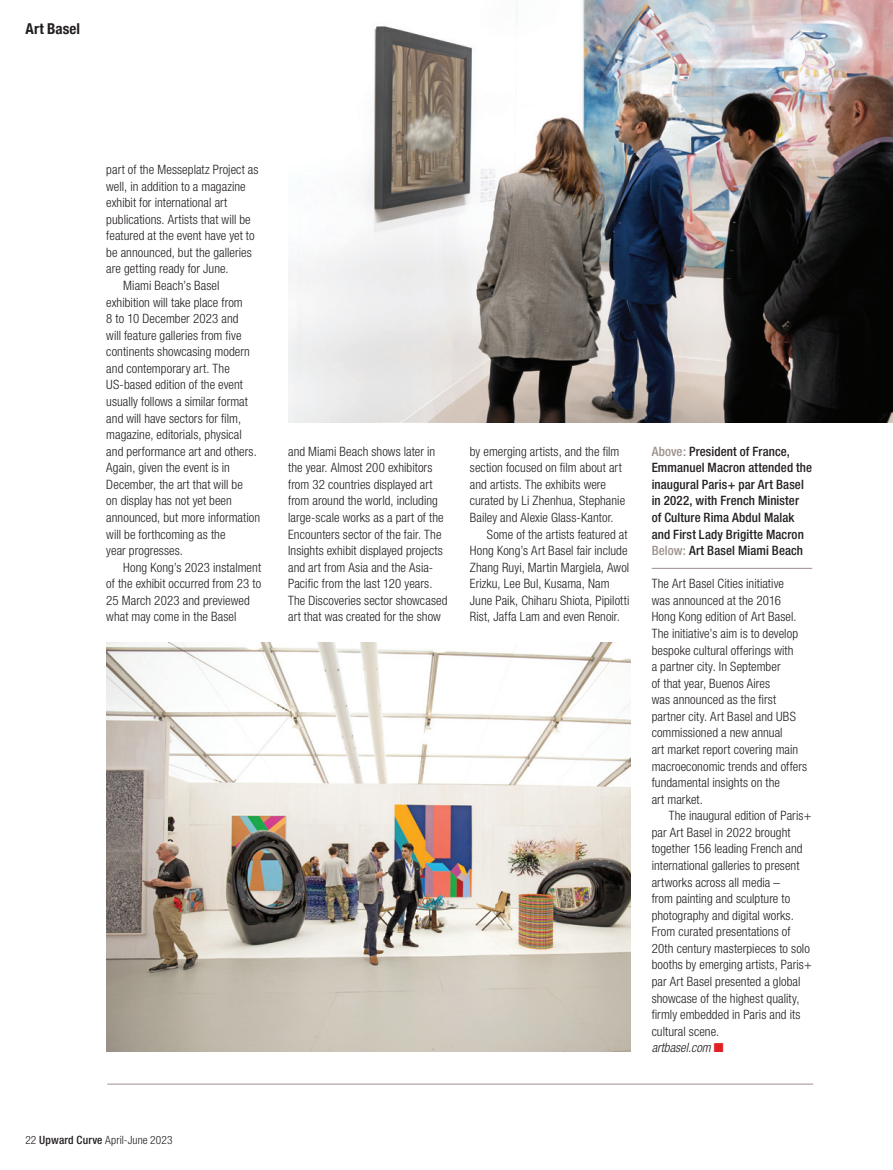
<style>
.page{position:relative;width:893px;height:1170px;background:#fff}
.page>*{position:absolute;margin:0;border:0;box-sizing:border-box;transform-origin:0 0}
.t1{font:700 condensed 15px "Helvetica Neue";letter-spacing:.005em;color:#231f20}
.t2{font:300 condensed 12.9px/16.5px "Helvetica Neue";letter-spacing:.005em;color:#231f20}
.t3{font:500 condensed 12.9px/16.5px "Helvetica Neue";letter-spacing:.01em;color:#231f20}
.t4{font:300 condensed 11.4px "Helvetica Neue";letter-spacing:.01em;color:#231f20}
.s1{color:#9d908c}
.s2{font-style:italic}
.s3{color:#e41e25}
.s4{font-weight:500}
</style>
<div class="page">
<hr style="left:652px;top:568px;width:160px;height:1px;background:#9d908c">
<hr style="left:107px;top:1083px;width:706px;height:1px;background:#9d908c">
<img style="left:288px;top:0;width:605px;height:422px">
<img style="left:107px;top:642px;width:524px;height:409px">
<p class="t1" style="left:26px;top:16px;width:56px">Art Basel</p>
<p class="t2" style="left:106px;top:161px;width:154px">part of the Messeplatz Project as</p>
<p class="t2" style="left:106px;top:178px;width:141px">well, in addition to a magazine</p>
<p class="t2" style="left:106px;top:194px;width:123px">exhibit for international art</p>
<p class="t2" style="left:106px;top:211px;width:146px">publications. Artists that will be</p>
<p class="t2" style="left:106px;top:227px;width:150px">featured at the event have yet to</p>
<p class="t2" style="left:106px;top:244px;width:147px">be announced, but the galleries</p>
<p class="t2" style="left:106px;top:260px;width:124px">are getting ready for June.</p>
<p class="t2" style="left:123px;top:277px;width:98px">Miami Beach’s Basel</p>
<p class="t2" style="left:106px;top:293px;width:138px">exhibition will take place from</p>
<p class="t2" style="left:106px;top:310px;width:134px">8 to 10 December 2023 and</p>
<p class="t2" style="left:106px;top:327px;width:137px">will feature galleries from five</p>
<p class="t2" style="left:106px;top:343px;width:145px">continents showcasing modern</p>
<p class="t2" style="left:106px;top:360px;width:125px">and contemporary art. The</p>
<p class="t2" style="left:106px;top:376px;width:138px">US-based edition of the event</p>
<p class="t2" style="left:106px;top:393px;width:143px">usually follows a similar format</p>
<p class="t2" style="left:106px;top:409px;width:136px">and will have sectors for film,</p>
<p class="t2" style="left:106px;top:426px;width:137px">magazine, editorials, physical</p>
<p class="t2" style="left:106px;top:443px;width:152px">and performance art and others.</p>
<p class="t2" style="left:106px;top:459px;width:125px">Again, given the event is in</p>
<p class="t2" style="left:106px;top:476px;width:138px">December, the art that will be</p>
<p class="t2" style="left:106px;top:492px;width:127px">on display has not yet been</p>
<p class="t2" style="left:106px;top:509px;width:155px">announced, but more information</p>
<p class="t2" style="left:106px;top:525px;width:121px">will be forthcoming as the</p>
<p class="t2" style="left:106px;top:542px;width:78px">year progresses.</p>
<p class="t2" style="left:123px;top:558px;width:139px">Hong Kong’s 2023 instalment</p>
<p class="t2" style="left:106px;top:575px;width:156px">of the exhibit occurred from 23 to</p>
<p class="t2" style="left:106px;top:592px;width:145px">25 March 2023 and previewed</p>
<p class="t2" style="left:106px;top:608px;width:132px">what may come in the Basel</p>
<p class="t2" style="left:288px;top:443px;width:161px">and Miami Beach shows later in the year. Almost 200 exhibitors from 32 countries displayed art from around the world, including large-scale works as a part of the<br>Encounters sector of the fair. The<br>Insights exhibit displayed projects and art from Asia and the Asia-<br>Pacific from the last 120 years.<br>The Discoveries sector showcased art that was created for the show</p>
<p class="t2" style="left:470px;top:443px;width:151px">by emerging artists, and the film</p>
<p class="t2" style="left:470px;top:459px;width:153px">section focused on film about art</p>
<p class="t2" style="left:470px;top:476px;width:138px">and artists. The exhibits were</p>
<p class="t2" style="left:470px;top:492px;width:157px">curated by Li Zhenhua, Stephanie</p>
<p class="t2" style="left:470px;top:509px;width:145px">Bailey and Alexie Glass-Kantor.</p>
<p class="t2" style="left:487px;top:525px;width:142px">Some of the artists featured at</p>
<p class="t2" style="left:470px;top:542px;width:159px">Hong Kong’s Art Basel fair include</p>
<p class="t2" style="left:470px;top:558px;width:161px">Zhang Ruyi, Martin Margiela, Awol</p>
<p class="t2" style="left:470px;top:575px;width:141px">Erizku, Lee Bul, Kusama, Nam</p>
<p class="t2" style="left:470px;top:592px;width:161px">June Paik, Chiharu Shiota, Pipilotti</p>
<p class="t2" style="left:470px;top:608px;width:152px">Rist, Jaffa Lam and even Renoir.</p>
<p class="t3" style="left:652px;top:442px;width:162px"><span class="s1">Above:</span> President of France,<br>Emmanuel Macron attended the inaugural Paris+ par Art Basel in 2022, with French Minister<br>of Culture Rima Abdul Malak and First Lady Brigitte Macron<br><span class="s1">Below:</span> Art Basel Miami Beach</p>
<p class="t2" style="left:652px;top:575px;width:157px">The Art Basel Cities initiative<br>was announced at the 2016<br>Hong Kong edition of Art Basel.<br>The initiative’s aim is to develop bespoke cultural offerings with<br>a partner city. In September<br>of that year, Buenos Aires<br>was announced as the first partner city. Art Basel and UBS commissioned a new annual<br>art market report covering main macroeconomic trends and offers fundamental insights on the<br>art market.</p>
<p class="t2" style="left:652px;top:807px;width:162px;text-indent:17px">The inaugural edition of Paris+ par Art Basel in 2022 brought together 156 leading French and international galleries to present artworks across all media –<br>from painting and sculpture to photography and digital works.<br>From curated presentations of<br>20th century masterpieces to solo booths by emerging artists, Paris+ par Art Basel presented a global showcase of the highest quality, firmly embedded in Paris and its cultural scene.<br><span class="s2">artbasel.com</span> <span class="s3">■</span></p>
<p class="t4" style="left:26px;top:1133px;width:149px">22 <span class="s4">Upward Curve</span> April-June 2023</p>
</div>
